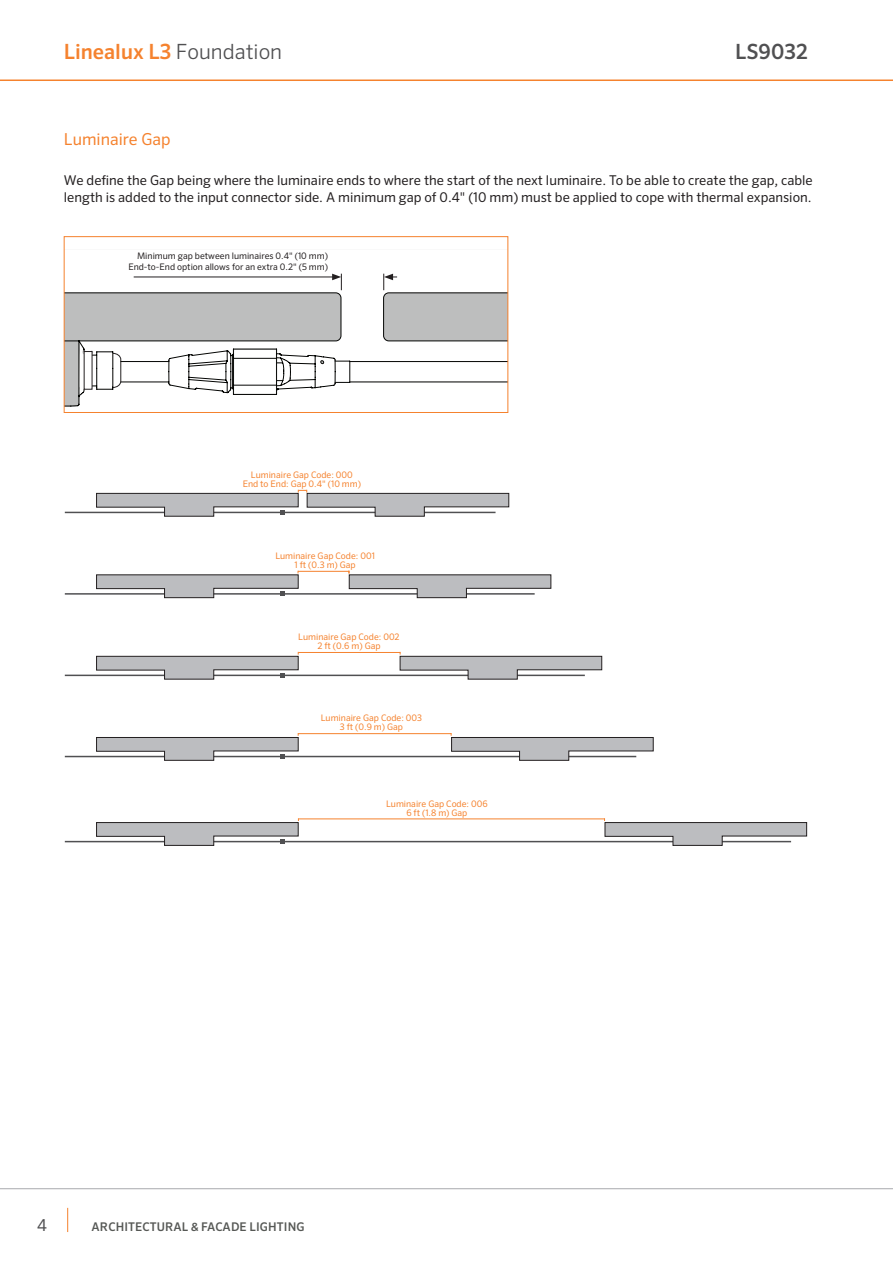
<style>
.page{position:relative;width:893px;height:1263px;background:#fff}
.page>*{position:absolute;margin:0;border:0;box-sizing:border-box;transform-origin:0 0}
.t1{font:500 21px "Sero Pro";color:#f5822e}
.t2{font:500 21px "Sero Pro";color:#505052}
.t3{font:16.5px "Sero Pro";color:#f5822e}
.t4{font:16.5px "Sero Pro";color:#505052}
.t5{font:13.5px/16.2px "Sero Pro";color:#231f20}
.t6{font:500 12px "Sero Pro";letter-spacing:.01em;color:#565855}
.t7{font:9px/9px "Sero Pro";color:#f5822e;text-align:center}
.t8{font:9px/10.8px "Sero Pro";color:#231f20;text-align:right}
.s1{font-weight:300;color:#505052}
</style>
<div class="page">
<hr style="left:0;top:80px;width:893px;height:1px;background:#f5822e">
<hr style="left:0;top:1188px;width:893px;height:1px;background:#a8a9ad">
<svg style="left:67px;top:1208px;width:1px;height:24px"></svg>
<hr style="left:298px;top:571px;width:51px;height:1px;background:#f5822e">
<hr style="left:298px;top:652px;width:102px;height:1px;background:#f5822e">
<hr style="left:299px;top:819px;width:306px;height:1px;background:#f5822e">
<hr style="left:298px;top:733px;width:153px;height:1px;background:#f5822e">
<svg style="left:64px;top:274px;width:444px;height:138px"></svg>
<hr style="left:65px;top:512px;width:431px;height:1px;background:#505052">
<hr style="left:65px;top:593px;width:470px;height:2px;background:#505052">
<hr style="left:65px;top:675px;width:520px;height:1px;background:#505052">
<hr style="left:65px;top:756px;width:571px;height:1px;background:#505052">
<hr style="left:65px;top:841px;width:726px;height:1px;background:#505052">
<svg style="left:349px;top:571px;width:202px;height:27px"></svg>
<svg style="left:400px;top:652px;width:202px;height:28px"></svg>
<svg style="left:451px;top:733px;width:203px;height:28px"></svg>
<svg style="left:604px;top:818px;width:203px;height:28px"></svg>
<svg style="left:96px;top:490px;width:413px;height:27px"></svg>
<svg style="left:96px;top:571px;width:203px;height:27px"></svg>
<svg style="left:96px;top:652px;width:203px;height:28px"></svg>
<svg style="left:96px;top:733px;width:203px;height:28px"></svg>
<svg style="left:96px;top:818px;width:203px;height:28px"></svg>
<p class="t1" style="left:64px;top:39px;width:220px">Linealux L3 <span class="s1">Foundation</span></p>
<p class="t2" style="left:735px;top:39px;width:74px">LS9032</p>
<p class="t3" style="left:64px;top:130px;width:108px">Luminaire Gap</p>
<p class="t5" style="left:64px;top:172px;width:750px">We define the Gap being where the luminaire ends to where the start of the next luminaire. To be able to create the gap, cable length is added to the input connector side. A minimum gap of 0.4" (10 mm) must be applied to cope with thermal expansion.</p>
<p class="t8" style="left:128px;top:250px;width:201px">Minimum gap between luminaires 0.4" (10 mm)<br>End-to-End option allows for an extra 0.2" (5 mm)</p>
<p class="t7" style="left:243px;top:471px;width:120px">Luminaire Gap Code: 000<br>End to End: Gap 0.4" (10 mm)</p>
<p class="t7" style="left:275px;top:551px;width:101px">Luminaire Gap Code: 001<br>1 ft (0.3 m) Gap</p>
<p class="t7" style="left:298px;top:632px;width:103px">Luminaire Gap Code: 002<br>2 ft (0.6 m) Gap</p>
<p class="t7" style="left:321px;top:713px;width:103px">Luminaire Gap Code: 003<br>3 ft (0.9 m) Gap</p>
<p class="t7" style="left:386px;top:799px;width:103px">Luminaire Gap Code: 006<br>6 ft (1.8 m) Gap</p>
<p class="t4" style="left:37px;top:1215px;width:11px">4</p>
<p class="t6" style="left:92px;top:1219px;width:215px">ARCHITECTURAL &amp; FACADE LIGHTING</p>
</div>
